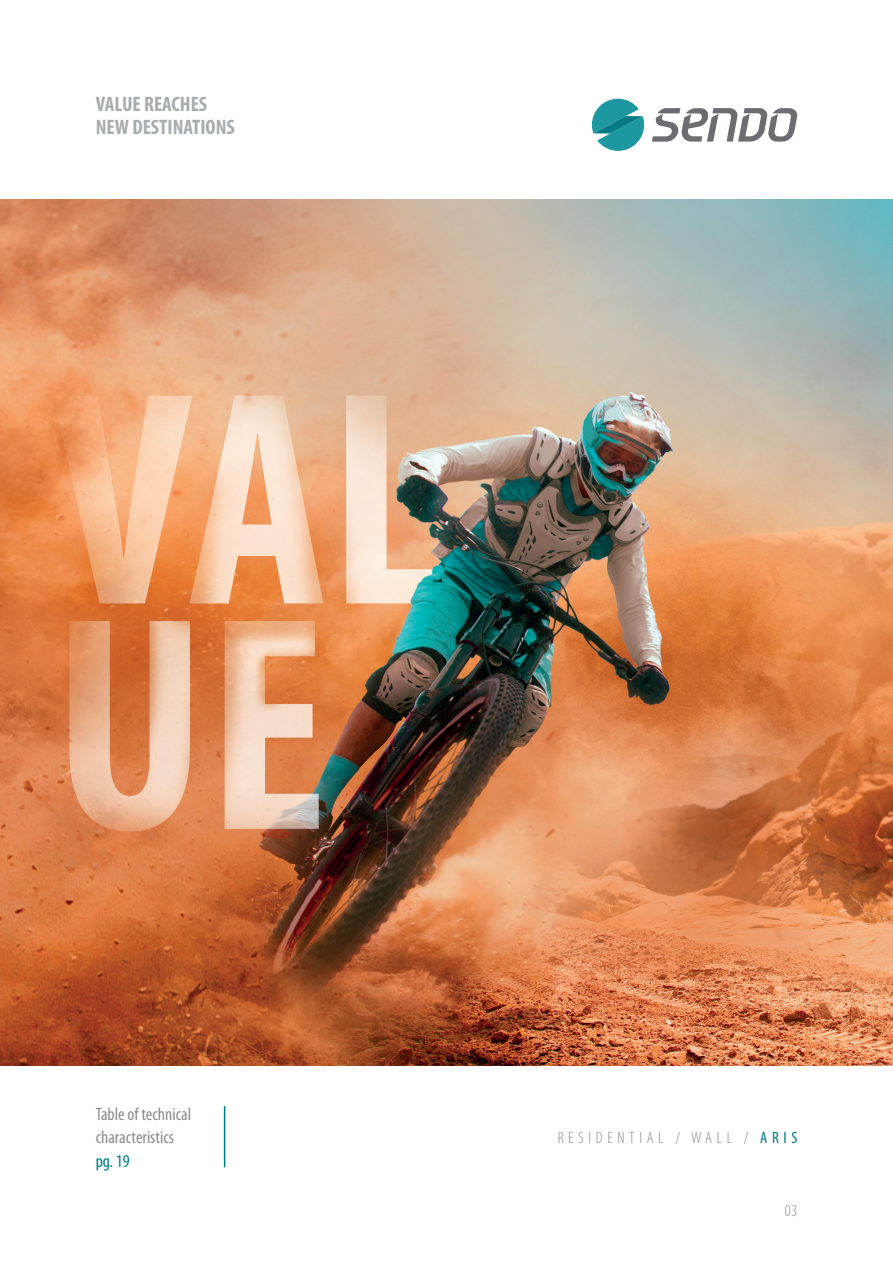
<style>
.page{position:relative;width:893px;height:1263px;background:#fff}
.page>*{position:absolute;margin:0;border:0;box-sizing:border-box;transform-origin:0 0}
.t1{font:700 condensed 21px "Myriad Pro";color:#a6adb1}
.t2{font:condensed 18px/23.9px "Myriad Pro";color:#8a8c8f}
.t3{font:condensed 18px "Myriad Pro";color:#007a83}
.t4{font:300 condensed 16.5px "Myriad Pro";letter-spacing:.28em;color:#8a8c8f}
.s1{font-weight:400;color:#007a83}
</style>
<div class="page">
<hr style="left:0;top:0;width:1px;height:527px;background:#a6adb1">
<svg style="left:592px;top:99px;width:52px;height:52px"></svg>
<svg style="left:652px;top:108px;width:146px;height:34px"></svg>
<hr style="left:224px;top:1106px;width:1px;height:61px;background:#007a83">
<img style="left:0;top:199px;width:893px;height:866px">
<p class="t1" style="left:96px;top:93px;width:113px">VALUE REACHES</p>
<p class="t1" style="left:96px;top:116px;width:141px">NEW DESTINATIONS</p>
<p class="t2" style="left:96px;top:1101px;width:97px">Table of technical characteristics</p>
<p class="t3" style="left:96px;top:1150px;width:36px">pg. 19</p>
<p class="t4" style="left:557px;top:1129px;width:241px">RESIDENTIAL / WALL / <span class="s1">ARIS</span></p>
<p class="t4" style="left:785px;top:1202px;width:14px">03</p>
</div>
